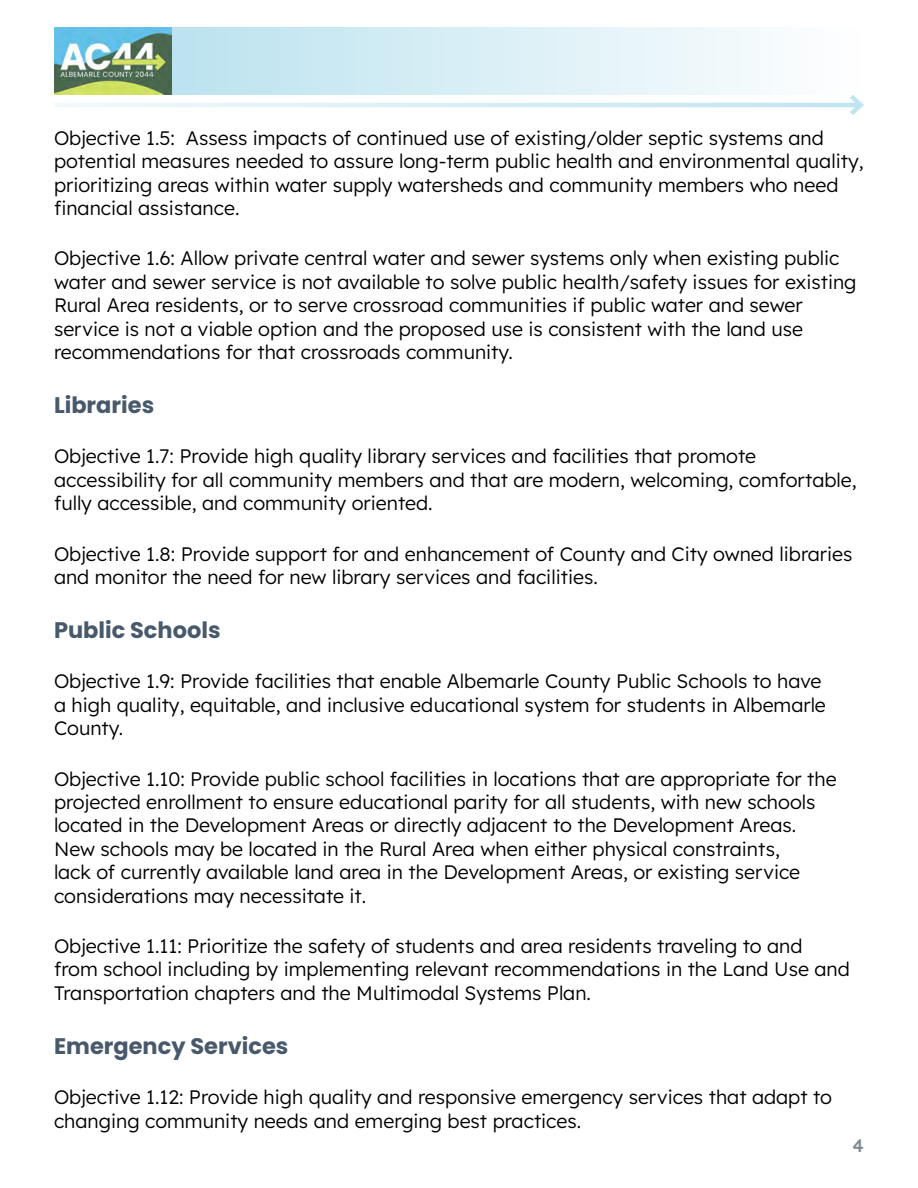
<style>
.page{position:relative;width:918px;height:1188px;background:#fff}
.page>*{position:absolute;margin:0;border:0;box-sizing:border-box;transform-origin:0 0}
.t1{font:700 22.5px "Poppins";color:#47596b}
.t2{font:300 19.5px/23.4px "Lexend Deca";color:#000}
.t3{font:500 18px "Lexend Deca";color:#7e8b97}
</style>
<div class="page">
<svg style="left:172px;top:27px;width:588px;height:68px;background:#d7eef5"></svg>
<img style="left:54px;top:27px;width:118px;height:68px">
<svg style="left:54px;top:103px;width:791px;height:4px;background:#d9eef6"></svg>
<svg style="left:845px;top:95px;width:19px;height:20px"></svg>
<p class="t2" style="left:54px;top:125px;width:811px">Objective 1.5: Assess impacts of continued use of existing/older septic systems and potential measures needed to assure long-term public health and environmental quality, prioritizing areas within water supply watersheds and community members who need financial assistance.</p>
<p class="t2" style="left:54px;top:246px;width:804px">Objective 1.6: Allow private central water and sewer systems only when existing public water and sewer service is not available to solve public health/safety issues for existing Rural Area residents, or to serve crossroad communities if public water and sewer service is not a viable option and the proposed use is consistent with the land use recommendations for that crossroads community.</p>
<p class="t1" style="left:54px;top:392px;width:102px">Libraries</p>
<p class="t2" style="left:54px;top:444px;width:804px">Objective 1.7: Provide high quality library services and facilities that promote accessibility for all community members and that are modern, welcoming, comfortable, fully accessible, and community oriented.</p>
<p class="t2" style="left:54px;top:541px;width:800px">Objective 1.8: Provide support for and enhancement of County and City owned libraries and monitor the need for new library services and facilities.</p>
<p class="t1" style="left:54px;top:617px;width:168px">Public Schools</p>
<p class="t2" style="left:54px;top:669px;width:773px">Objective 1.9: Provide facilities that enable Albemarle County Public Schools to have a high quality, equitable, and inclusive educational system for students in Albemarle<br>County.</p>
<p class="t2" style="left:54px;top:766px;width:784px">Objective 1.10: Provide public school facilities in locations that are appropriate for the projected enrollment to ensure educational parity for all students, with new schools located in the Development Areas or directly adjacent to the Development Areas.<br>New schools may be located in the Rural Area when either physical constraints,<br>lack of currently available land area in the Development Areas, or existing service considerations may necessitate it.</p>
<p class="t2" style="left:54px;top:933px;width:797px">Objective 1.11: Prioritize the safety of students and area residents traveling to and from school including by implementing relevant recommendations in the Land Use and<br>Transportation chapters and the Multimodal Systems Plan.</p>
<p class="t1" style="left:54px;top:1033px;width:236px">Emergency Services</p>
<p class="t2" style="left:54px;top:1084px;width:780px">Objective 1.12: Provide high quality and responsive emergency services that adapt to changing community needs and emerging best practices.</p>
<p class="t3" style="left:853px;top:1133px;width:13px">4</p>
</div>
